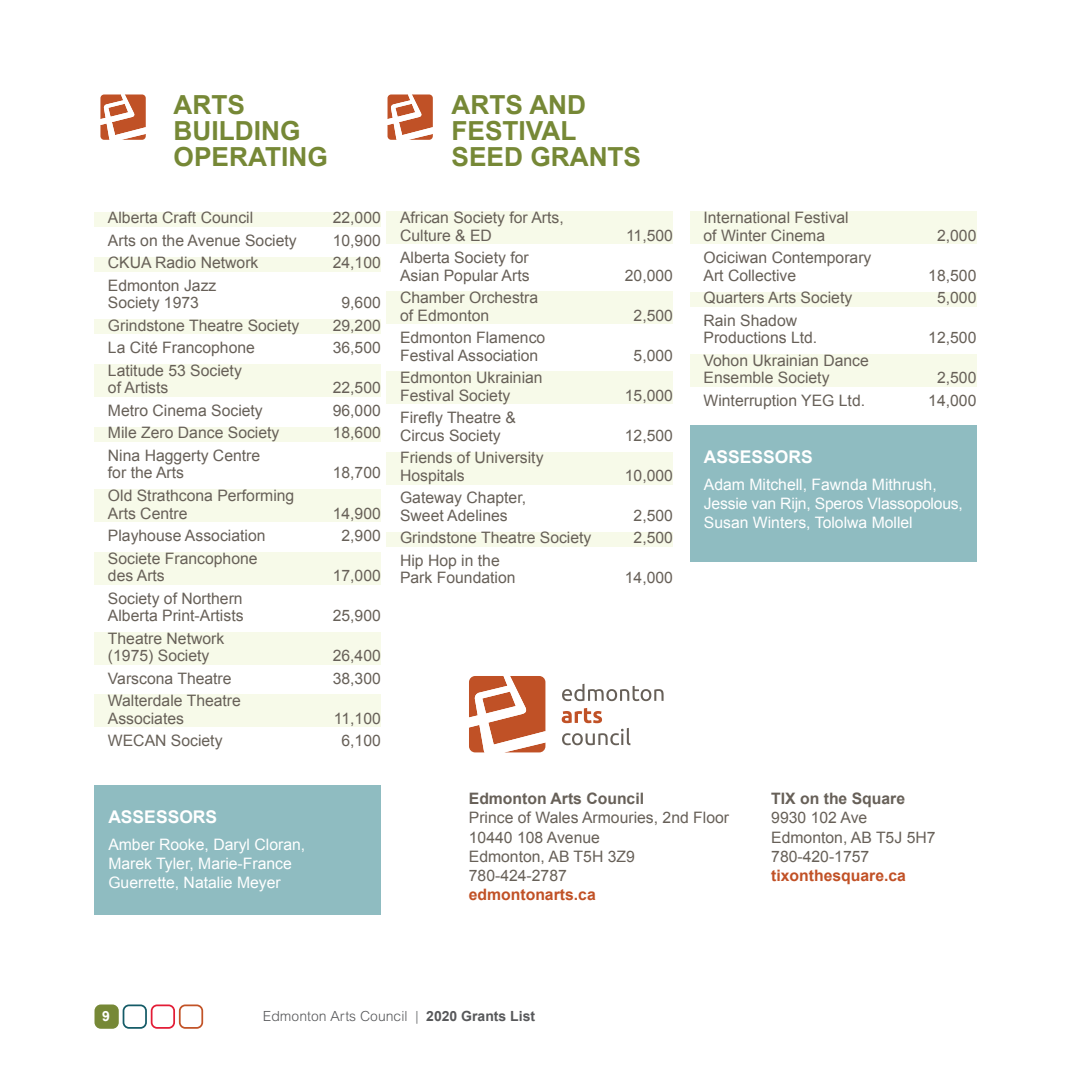
<style>
.page{position:relative;width:1071px;height:1071px;background:#fff}
.page>*{position:absolute;margin:0;border:0;box-sizing:border-box;transform-origin:0 0}
.t1{font:700 26.25px/26.2px "Arial";color:#768836}
.t2{font:700 17.5px "Arial";color:#fff}
.t3{font:15.75px/17.5px "Arial";color:#676058}
.t4{font:15.75px/19.2px "Arial";color:#fff}
.t5{font:700 15.75px "Arial";color:#676058}
.t6{font:700 15.75px "Arial";color:#c15126}
.t7{font:300 14px "Arial MT Std";color:#57585a}
.t8{font:700 14px "Arial";color:#fff}
.s1{font-family:"Arial";font-weight:700}
</style>
<div class="page">
<div style="left:386px;top:212px;width:287px;height:32px;background:#f7fae9"></div>
<div style="left:386px;top:292px;width:287px;height:32px;background:#f7fae9"></div>
<div style="left:386px;top:372px;width:287px;height:32px;background:#f7fae9"></div>
<div style="left:386px;top:452px;width:287px;height:32px;background:#f7fae9"></div>
<div style="left:386px;top:532px;width:287px;height:15px;background:#f7fae9"></div>
<svg style="left:387px;top:94px;width:46px;height:46px"></svg>
<div style="left:690px;top:425px;width:286px;height:136px;background:#8fbcc1"></div>
<div style="left:94px;top:785px;width:287px;height:130px;background:#8fbcc1"></div>
<svg style="left:100px;top:94px;width:46px;height:46px"></svg>
<div style="left:94px;top:212px;width:287px;height:14px;background:#f7fae9"></div>
<div style="left:94px;top:257px;width:287px;height:15px;background:#f7fae9"></div>
<div style="left:94px;top:319px;width:287px;height:15px;background:#f7fae9"></div>
<div style="left:94px;top:364px;width:287px;height:33px;background:#f7fae9"></div>
<div style="left:94px;top:427px;width:287px;height:15px;background:#f7fae9"></div>
<div style="left:94px;top:490px;width:287px;height:32px;background:#f7fae9"></div>
<div style="left:94px;top:552px;width:287px;height:32px;background:#f7fae9"></div>
<div style="left:94px;top:632px;width:287px;height:33px;background:#f7fae9"></div>
<div style="left:94px;top:695px;width:287px;height:32px;background:#f7fae9"></div>
<div style="left:690px;top:212px;width:286px;height:32px;background:#f7fae9"></div>
<div style="left:690px;top:292px;width:286px;height:15px;background:#f7fae9"></div>
<div style="left:690px;top:354px;width:286px;height:33px;background:#f7fae9"></div>
<svg style="left:562px;top:684px;width:102px;height:17px"></svg>
<svg style="left:562px;top:708px;width:69px;height:37px"></svg>
<svg style="left:469px;top:676px;width:77px;height:77px"></svg>
<div style="left:179px;top:1004px;width:24px;height:25px;border:2px solid #c25327;border-radius:6px"></div>
<div style="left:151px;top:1004px;width:24px;height:25px;border:2px solid #e31c36;border-radius:6px"></div>
<div style="left:123px;top:1004px;width:24px;height:25px;border:2px solid #145b67;border-radius:6px"></div>
<div style="left:95px;top:1005px;width:23px;height:23px;background:#768836;border-radius:6px"></div>
<div style="left:94px;top:1004px;width:25px;height:25px;border:2px solid #768836;border-radius:6px"></div>
<h1 class="t1" style="left:174px;top:93px;width:156px">ARTS<br>BUILDING<br>OPERATING</h1>
<p class="t3" style="left:108px;top:209px;width:147px">Alberta Craft Council</p>
<p class="t3" style="left:333px;top:209px;width:50px">22,000</p>
<p class="t3" style="left:108px;top:232px;width:190px">Arts on the Avenue Society</p>
<p class="t3" style="left:333px;top:232px;width:50px">10,900</p>
<p class="t3" style="left:108px;top:254px;width:152px">CKUA Radio Network</p>
<p class="t3" style="left:333px;top:254px;width:50px">24,100</p>
<p class="t3" style="left:108px;top:277px;width:110px">Edmonton Jazz<br>Society 1973</p>
<p class="t3" style="left:342px;top:294px;width:41px">9,600</p>
<p class="t3" style="left:108px;top:317px;width:193px">Grindstone Theatre Society</p>
<p class="t3" style="left:333px;top:317px;width:50px">29,200</p>
<p class="t3" style="left:108px;top:339px;width:149px">La Cité Francophone</p>
<p class="t3" style="left:333px;top:339px;width:50px">36,500</p>
<p class="t3" style="left:108px;top:362px;width:135px">Latitude 53 Society of Artists</p>
<p class="t3" style="left:333px;top:379px;width:50px">22,500</p>
<p class="t3" style="left:108px;top:402px;width:156px">Metro Cinema Society</p>
<p class="t3" style="left:333px;top:402px;width:50px">96,000</p>
<p class="t3" style="left:108px;top:424px;width:173px">Mile Zero Dance Society</p>
<p class="t3" style="left:333px;top:424px;width:50px">18,600</p>
<p class="t3" style="left:108px;top:447px;width:154px">Nina Haggerty Centre for the Arts</p>
<p class="t3" style="left:333px;top:464px;width:50px">18,700</p>
<p class="t3" style="left:108px;top:487px;width:188px">Old Strathcona Performing<br>Arts Centre</p>
<p class="t3" style="left:333px;top:504px;width:50px">14,900</p>
<p class="t3" style="left:108px;top:527px;width:159px">Playhouse Association</p>
<p class="t3" style="left:342px;top:527px;width:41px">2,900</p>
<p class="t3" style="left:108px;top:549px;width:151px">Societe Francophone des Arts</p>
<p class="t3" style="left:333px;top:567px;width:50px">17,000</p>
<p class="t3" style="left:108px;top:590px;width:137px">Society of Northern<br>Alberta Print-Artists</p>
<p class="t3" style="left:108px;top:630px;width:118px">Theatre Network (1975) Society</p>
<p class="t3" style="left:333px;top:607px;width:50px">25,900</p>
<p class="t3" style="left:333px;top:647px;width:50px">26,400</p>
<p class="t3" style="left:108px;top:670px;width:125px">Varscona Theatre</p>
<p class="t3" style="left:333px;top:670px;width:50px">38,300</p>
<p class="t3" style="left:108px;top:692px;width:135px">Walterdale Theatre<br>Associates</p>
<p class="t3" style="left:334px;top:710px;width:48px">11,100</p>
<p class="t3" style="left:108px;top:732px;width:116px">WECAN Society</p>
<p class="t3" style="left:342px;top:732px;width:41px">6,100</p>
<p class="t2" style="left:108px;top:805px;width:110px">ASSESSORS</p>
<p class="t4" style="left:108px;top:835px;width:198px">Amber Rooke, Daryl Cloran,<br>Marek Tyler, Marie-France<br>Guerrette, Natalie Meyer</p>
<h1 class="t1" style="left:452px;top:92px;width:191px">ARTS AND<br>FESTIVAL<br>SEED GRANTS</h1>
<p class="t3" style="left:400px;top:209px;width:165px">African Society for Arts,<br>Culture &amp; ED</p>
<p class="t3" style="left:400px;top:249px;width:131px">Alberta Society for<br>Asian Popular Arts</p>
<p class="t3" style="left:400px;top:289px;width:140px">Chamber Orchestra of Edmonton</p>
<p class="t3" style="left:400px;top:329px;width:147px">Edmonton Flamenco<br>Festival Association</p>
<p class="t3" style="left:400px;top:369px;width:144px">Edmonton Ukrainian<br>Festival Society</p>
<p class="t3" style="left:400px;top:409px;width:118px">Firefly Theatre &amp;<br>Circus Society</p>
<p class="t3" style="left:400px;top:449px;width:145px">Friends of University<br>Hospitals</p>
<p class="t3" style="left:400px;top:489px;width:128px">Gateway Chapter,<br>Sweet Adelines</p>
<p class="t3" style="left:626px;top:227px;width:48px">11,500</p>
<p class="t3" style="left:625px;top:267px;width:50px">20,000</p>
<p class="t3" style="left:634px;top:307px;width:41px">2,500</p>
<p class="t3" style="left:634px;top:347px;width:41px">5,000</p>
<p class="t3" style="left:625px;top:387px;width:50px">15,000</p>
<p class="t3" style="left:625px;top:427px;width:50px">12,500</p>
<p class="t3" style="left:625px;top:467px;width:50px">10,000</p>
<p class="t3" style="left:634px;top:507px;width:41px">2,500</p>
<p class="t3" style="left:400px;top:529px;width:193px">Grindstone Theatre Society</p>
<p class="t3" style="left:634px;top:529px;width:41px">2,500</p>
<p class="t3" style="left:400px;top:552px;width:117px">Hip Hop in the<br>Park Foundation</p>
<p class="t3" style="left:625px;top:569px;width:50px">14,000</p>
<p class="t3" style="left:704px;top:209px;width:147px">International Festival of Winter Cinema</p>
<p class="t3" style="left:704px;top:249px;width:170px">Ociciwan Contemporary<br>Art Collective</p>
<p class="t3" style="left:937px;top:227px;width:41px">2,000</p>
<p class="t3" style="left:928px;top:267px;width:50px">18,500</p>
<p class="t3" style="left:704px;top:289px;width:150px">Quarters Arts Society</p>
<p class="t3" style="left:937px;top:289px;width:41px">5,000</p>
<p class="t3" style="left:704px;top:312px;width:115px">Rain Shadow<br>Productions Ltd.</p>
<p class="t3" style="left:928px;top:329px;width:50px">12,500</p>
<p class="t3" style="left:704px;top:352px;width:167px">Vohon Ukrainian Dance<br>Ensemble Society</p>
<p class="t3" style="left:937px;top:369px;width:41px">2,500</p>
<p class="t3" style="left:704px;top:392px;width:163px">Winterruption YEG Ltd.</p>
<p class="t3" style="left:928px;top:392px;width:50px">14,000</p>
<p class="t2" style="left:704px;top:445px;width:110px">ASSESSORS</p>
<p class="t4" style="left:704px;top:475px;width:261px">Adam Mitchell, Fawnda Mithrush,<br>Jessie van Rijn, Speros Vlassopolous,<br>Susan Winters, Tololwa Mollel</p>
<p class="t5" style="left:469px;top:788px;width:177px">Edmonton Arts Council</p>
<p class="t3" style="left:469px;top:809px;width:262px;line-height:19.2px">Prince of Wales Armouries, 2nd Floor<br>10440 108 Avenue<br>Edmonton, AB T5H 3Z9<br>780-424-2787</p>
<p class="t6" style="left:469px;top:885px;width:128px">edmontonarts.ca</p>
<p class="t5" style="left:771px;top:788px;width:135px">TIX on the Square</p>
<p class="t3" style="left:771px;top:808px;width:166px;line-height:19.2px">9930 102 Ave<br>Edmonton, AB T5J 5H7<br>780-420-1757</p>
<p class="t6" style="left:771px;top:865px;width:136px">tixonthesquare.ca</p>
<p class="t8" style="left:102px;top:1007px;width:9px">9</p>
<p class="t7" style="left:263px;top:1008px;width:274px">Edmonton Arts Council | <span class="s1">2020 Grants List</span></p>
</div>
